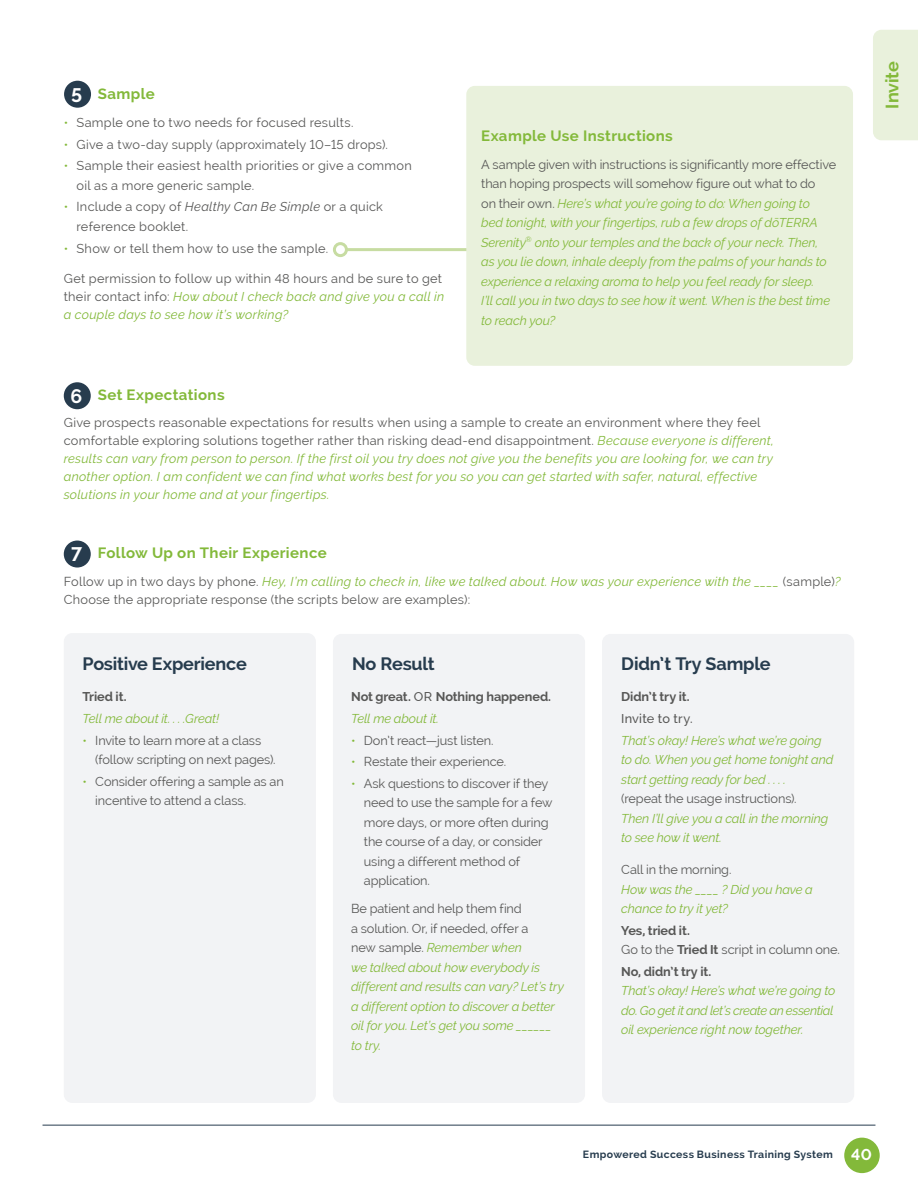
<style>
.page{position:relative;width:918px;height:1188px;background:#fff}
.page>*{position:absolute;margin:0;border:0;box-sizing:border-box;transform-origin:0 0}
.t1{font:700 19.5px "Raleway";color:#fff}
.t2{font:700 18px "Raleway";letter-spacing:-.015em;color:#273c4e}
.t3{font:700 18px "Raleway";letter-spacing:-.005em;color:#83b93a}
.t4{font:700 15px "Raleway";letter-spacing:.025em;color:#83b93a}
.t5{font:italic 12.75px/19.5px "Raleway";letter-spacing:-.005em;color:#83b93a}
.t6{font:italic 12.75px/18px "Raleway";letter-spacing:.02em;color:#83b93a}
.t7{font:12.75px/18px "Raleway";letter-spacing:.02em;color:#575756}
.t8{font:12.75px/19.5px "Raleway";color:#575756}
.t9{font:12.75px/19.5px "Raleway";letter-spacing:.025em;color:#575756}
.t10{font:700 12.75px/21.6px "Raleway";letter-spacing:-.01em;color:#575756}
.t11{font:500 12.75px "Raleway";letter-spacing:.02em;color:#575756}
.t12{font:700 10.5px "Raleway";letter-spacing:.04em;color:#273c4e}
.s1{color:#83b93a}
.s2{font-style:italic}
.s3{font-style:italic;color:#83b93a}
.s4{font-style:normal;color:#575756}
.s5{font-weight:500}
.s6{font-weight:400;font-style:italic;color:#83b93a}
.s7{font-weight:700}
.s8{font-size:15.75px;color:#fff}
</style>
<div class="page">
<hr style="left:43px;top:1125px;width:832px;height:1px;background:#273c4e">
<div style="left:844px;top:1138px;width:36px;height:35px;background:#83b93a;border-radius:50%"></div>
<div style="left:873px;top:30px;width:45px;height:110px;background:#e9f1dc"></div>
<div style="left:64px;top:382px;width:27px;height:27px;background:#273c4e;border-radius:50%"></div>
<div style="left:64px;top:81px;width:27px;height:27px;background:#273c4e;border-radius:50%"></div>
<div style="left:64px;top:541px;width:27px;height:27px;background:#273c4e;border-radius:50%"></div>
<div style="left:64px;top:633px;width:252px;height:470px;background:#f2f3f5;border-radius:9px"></div>
<div style="left:333px;top:634px;width:252px;height:469px;background:#f2f3f5;border-radius:9px"></div>
<div style="left:602px;top:634px;width:252px;height:469px;background:#f2f3f5;border-radius:9px"></div>
<hr style="left:346px;top:248px;width:140px;height:3px;background:#c7dca2">
<div style="left:333px;top:242px;width:15px;height:15px;border:3px solid #c7dca2;border-radius:50%"></div>
<div style="left:466px;top:86px;width:387px;height:280px;background:#e9f1dc;border-radius:9px"></div>
<h1 class="t1" style="left:71px;top:84px;width:13px">5</h1>
<p class="t4" style="left:98px;top:85px;width:59px">Sample</p>
<p class="t7" style="left:64px;top:114px;width:291px"><span class="s1">•</span> Sample one to two needs for focused results.</p>
<p class="t7" style="left:64px;top:135px;width:326px"><span class="s1">•</span> Give a two-day supply (approximately 10–15 drops).</p>
<p class="t9" style="left:77px;top:156px;width:337px;text-indent:-13px"><span class="s1">•</span> Sample their easiest health priorities or give a common oil as a more generic sample.</p>
<p class="t7" style="left:77px;top:197px;width:308px;line-height:19.5px;text-indent:-13px"><span class="s1">•</span> Include a copy of <span class="s2">Healthy Can Be Simple</span> or a quick reference booklet.</p>
<p class="t9" style="left:64px;top:238px;width:266px"><span class="s1">•</span> Show or tell them how to use the sample.</p>
<p class="t7" style="left:64px;top:270px;width:382px">Get permission to follow up within 48 hours and be sure to get their contact info: <span class="s3">How about I check back and give you a call in a couple days to see how it’s working?</span></p>
<p class="t4" style="left:481px;top:127px;width:193px">Example Use Instructions</p>
<p class="t5" style="left:481px;top:155px;width:357px"><span class="s4">A sample given with instructions is significantly more effective than hoping prospects will somehow figure out what to do<br>on their own.</span> Here’s what you’re going to do: When going to<br>bed tonight, with your fingertips, rub a few drops of dōTERRA Serenity<sup>®</sup> onto your temples and the back of your neck. Then,<br>as you lie down, inhale deeply from the palms of your hands to experience a relaxing aroma to help you feel ready for sleep.<br>I’ll call you in two days to see how it went. When is the best time to reach you?</p>
<p class="t4" style="left:98px;top:386px;width:128px">Set Expectations</p>
<p class="t6" style="left:64px;top:413px;width:712px"><span class="s4">Give prospects reasonable expectations for results when using a sample to create an environment where they feel comfortable exploring solutions together rather than risking dead-end disappointment.</span> Because everyone is different, results can vary from person to person. If the first oil you try does not give you the benefits you are looking for, we can try another option. I am confident we can find what works best for you so you can get started with safer, natural, effective solutions in your home and at your fingertips.</p>
<h1 class="t1" style="left:71px;top:385px;width:13px">6</h1>
<p class="t4" style="left:98px;top:544px;width:230px">Follow Up on Their Experience</p>
<p class="t7" style="left:64px;top:572px;width:779px">Follow up in two days by phone. <span class="s3">Hey, I’m calling to check in, like we talked about. How was your experience with the ____</span> (sample)<span class="s3">?<br></span>Choose the appropriate response (the scripts below are examples):</p>
<h1 class="t1" style="left:71px;top:543px;width:13px">7</h1>
<h2 class="t2" style="left:83px;top:653px;width:166px">Positive Experience</h2>
<h2 class="t2" style="left:352px;top:653px;width:84px">No Result</h2>
<h2 class="t2" style="left:621px;top:653px;width:151px">Didn’t Try Sample</h2>
<p class="t10" style="left:83px;top:686px;width:46px">Tried it.</p>
<p class="t5" style="left:83px;top:709px;width:138px">Tell me about it. . . .Great!</p>
<p class="t8" style="left:95px;top:730px;width:182px;text-indent:-13px"><span class="s1">•</span> Invite to learn more at a class (follow scripting on next pages).</p>
<p class="t8" style="left:95px;top:771px;width:190px;text-indent:-13px"><span class="s1">•</span> Consider offering a sample as an incentive to attend a class.</p>
<p class="t10" style="left:351px;top:686px;width:202px">Not great. <span class="s5">OR</span> Nothing happened.<br><span class="s6">Tell me about it.</span></p>
<p class="t8" style="left:351px;top:730px;width:144px"><span class="s1">•</span> Don’t react—just listen.</p>
<p class="t8" style="left:351px;top:752px;width:157px"><span class="s1">•</span> Restate their experience.</p>
<p class="t8" style="left:364px;top:774px;width:190px;text-indent:-13px"><span class="s1">•</span> Ask questions to discover if they need to use the sample for a few more days, or more often during the course of a day, or consider using a different method of application.</p>
<p class="t5" style="left:351px;top:899px;width:214px"><span class="s4">Be patient and help them find<br>a solution. Or, if needed, offer a<br>new sample.</span> Remember when<br>we talked about how everybody is different and results can vary? Let’s try a different option to discover a better oil for you. Let’s get you some ______ to try.</p>
<p class="t10" style="left:621px;top:686px;width:70px">Didn’t try it.</p>
<p class="t11" style="left:621px;top:711px;width:73px">Invite to try.</p>
<p class="t5" style="left:621px;top:730px;width:214px">That’s okay! Here’s what we’re going to do. When you get home tonight and start getting ready for bed . . . .</p>
<p class="t8" style="left:621px;top:789px;width:177px">(repeat the usage instructions).</p>
<p class="t5" style="left:621px;top:808px;width:209px">Then I’ll give you a call in the morning to see how it went.</p>
<p class="t8" style="left:621px;top:860px;width:112px">Call in the morning.</p>
<p class="t5" style="left:621px;top:879px;width:193px">How was the ____ ? Did you have a chance to try it yet?</p>
<p class="t8" style="left:621px;top:921px;width:220px"><span class="s7">Yes, tried it.<br></span>Go to the <span class="s7">Tried It</span> script in column one.</p>
<p class="t10" style="left:621px;top:961px;width:92px">No, didn’t try it.</p>
<p class="t5" style="left:621px;top:981px;width:216px">That’s okay! Here’s what we’re going to do. Go get it and let’s create an essential oil experience right now together.</p>
<h2 class="t3" style="left:882px;top:109px;width:49px;rotate:-90deg">Invite</h2>
<p class="t12" style="left:583px;top:1148px;width:290px">Empowered Success Business Training System <span class="s8">40</span></p>
</div>
